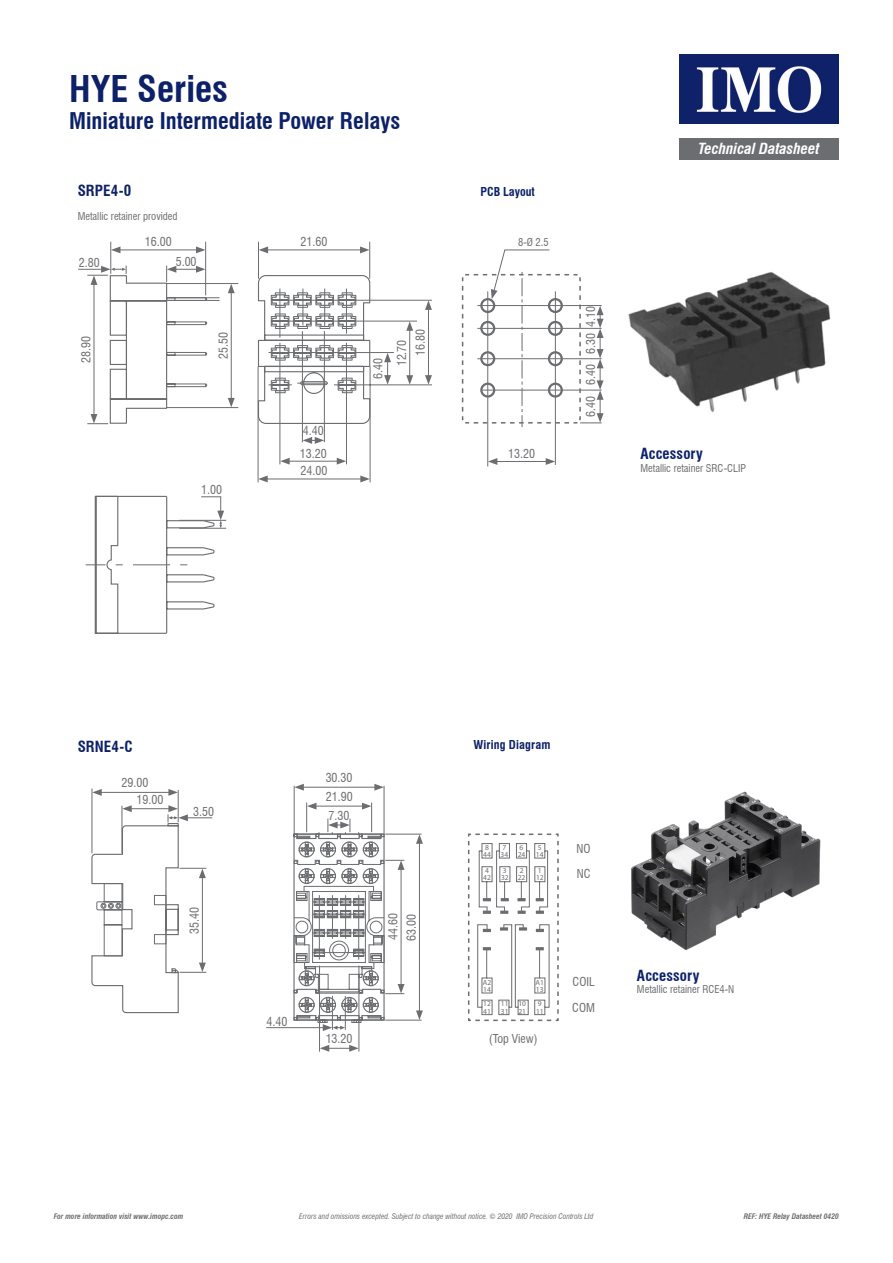
<style>
.page{position:relative;width:893px;height:1263px;background:#fff}
.page>*{position:absolute;margin:0;border:0;box-sizing:border-box;transform-origin:0 0}
.t1{font:700 condensed 36px "Swiss 721 BT";color:#0d2169}
.t2{font:700 condensed 22.5px "Swiss 721 BT";color:#0d2169}
.t3{font:700 condensed 15px "Swiss 721 BT";letter-spacing:.01em;color:#0d2169}
.t4{font:italic 700 condensed 15px "Swiss 721 BT";color:#fff}
.t5{font:condensed 12px "Swiss 721 BT";color:#6c6d70}
.t6{font:700 condensed 12px "Swiss 721 BT";letter-spacing:.01em;color:#0d2169}
.t7{font:condensed 10.5px "Swiss 721 BT";color:#6c6d70}
.t8{font:italic condensed 7.5px "Swiss 721 BT";color:#6c6d70}
.t9{font:italic 700 condensed 7.5px "Swiss 721 BT";color:#6c6d70}
.t10{font:7.5px/7.5px "Myriad Pro";color:#6c6d70}
</style>
<div class="page">
<img style="left:628px;top:272px;width:203px;height:141px">
<hr style="left:231px;top:291px;width:1px;height:109px;background:#6c6d70">
<svg style="left:228px;top:398px;width:7px;height:9px"></svg>
<svg style="left:228px;top:284px;width:7px;height:9px"></svg>
<hr style="left:118px;top:250px;width:80px;height:1px;background:#6c6d70">
<svg style="left:112px;top:246px;width:8px;height:7px"></svg>
<svg style="left:196px;top:246px;width:9px;height:7px"></svg>
<hr style="left:167px;top:283px;width:71px;height:1px;background:#6c6d70">
<hr style="left:167px;top:407px;width:71px;height:1px;background:#6c6d70">
<hr style="left:167px;top:300px;width:53px;height:1px;background:#6c6d70">
<hr style="left:167px;top:297px;width:53px;height:1px;background:#6c6d70">
<hr style="left:111px;top:242px;width:1px;height:32px;background:#6c6d70">
<hr style="left:205px;top:242px;width:1px;height:53px;background:#6c6d70">
<svg style="left:78px;top:266px;width:129px;height:158px"></svg>
<hr style="left:428px;top:307px;width:1px;height:70px;background:#6c6d70">
<svg style="left:425px;top:375px;width:7px;height:10px"></svg>
<svg style="left:425px;top:301px;width:7px;height:9px"></svg>
<hr style="left:409px;top:328px;width:1px;height:50px;background:#6c6d70">
<svg style="left:406px;top:375px;width:7px;height:10px"></svg>
<svg style="left:406px;top:322px;width:7px;height:9px"></svg>
<svg style="left:384px;top:353px;width:7px;height:32px"></svg>
<svg style="left:303px;top:437px;width:21px;height:7px"></svg>
<hr style="left:287px;top:461px;width:52px;height:1px;background:#6c6d70">
<svg style="left:280px;top:458px;width:10px;height:7px"></svg>
<svg style="left:337px;top:458px;width:9px;height:7px"></svg>
<hr style="left:265px;top:479px;width:98px;height:1px;background:#6c6d70">
<svg style="left:259px;top:475px;width:9px;height:7px"></svg>
<svg style="left:360px;top:475px;width:10px;height:7px"></svg>
<hr style="left:266px;top:250px;width:96px;height:1px;background:#6c6d70">
<svg style="left:259px;top:246px;width:9px;height:7px"></svg>
<svg style="left:360px;top:246px;width:9px;height:7px"></svg>
<hr style="left:268px;top:352px;width:126px;height:1px;background:#6c6d70">
<svg style="left:257px;top:274px;width:114px;height:150px"></svg>
<hr style="left:297px;top:383px;width:31px;height:1px;background:#6c6d70">
<hr style="left:271px;top:321px;width:146px;height:1px;background:#6c6d70">
<hr style="left:271px;top:300px;width:161px;height:1px;background:#6c6d70">
<hr style="left:334px;top:385px;width:98px;height:1px;background:#6c6d70">
<hr style="left:258px;top:242px;width:1px;height:37px;background:#6c6d70">
<hr style="left:280px;top:289px;width:1px;height:49px;background:#6c6d70">
<hr style="left:346px;top:289px;width:1px;height:45px;background:#6c6d70">
<hr style="left:324px;top:289px;width:1px;height:37px;background:#6c6d70">
<hr style="left:303px;top:289px;width:1px;height:36px;background:#6c6d70">
<hr style="left:369px;top:242px;width:1px;height:37px;background:#6c6d70">
<hr style="left:324px;top:331px;width:1px;height:111px;background:#6c6d70">
<hr style="left:302px;top:331px;width:1px;height:111px;background:#6c6d70">
<hr style="left:280px;top:343px;width:1px;height:121px;background:#6c6d70">
<hr style="left:346px;top:343px;width:1px;height:121px;background:#6c6d70">
<hr style="left:258px;top:366px;width:1px;height:116px;background:#6c6d70">
<hr style="left:370px;top:366px;width:1px;height:116px;background:#6c6d70">
<hr style="left:179px;top:520px;width:47px;height:1px;background:#6c6d70">
<hr style="left:179px;top:528px;width:47px;height:1px;background:#6c6d70">
<hr style="left:495px;top:461px;width:53px;height:1px;background:#6c6d70">
<svg style="left:488px;top:458px;width:9px;height:7px"></svg>
<svg style="left:546px;top:458px;width:9px;height:7px"></svg>
<hr style="left:555px;top:291px;width:1px;height:174px;background:#6c6d70">
<hr style="left:487px;top:291px;width:1px;height:175px;background:#6c6d70">
<svg style="left:461px;top:249px;width:143px;height:178px"></svg>
<img style="left:631px;top:791px;width:190px;height:160px">
<svg style="left:86px;top:495px;width:138px;height:519px"></svg>
<hr style="left:419px;top:841px;width:1px;height:172px;background:#6c6d70">
<svg style="left:416px;top:1010px;width:7px;height:10px"></svg>
<svg style="left:416px;top:835px;width:7px;height:9px"></svg>
<svg style="left:320px;top:1045px;width:39px;height:7px"></svg>
<hr style="left:314px;top:806px;width:50px;height:1px;background:#6c6d70">
<svg style="left:307px;top:803px;width:9px;height:6px"></svg>
<svg style="left:362px;top:803px;width:9px;height:6px"></svg>
<hr style="left:301px;top:787px;width:76px;height:1px;background:#6c6d70">
<svg style="left:294px;top:784px;width:10px;height:7px"></svg>
<svg style="left:374px;top:784px;width:10px;height:7px"></svg>
<hr style="left:294px;top:786px;width:1px;height:48px;background:#6c6d70">
<hr style="left:306px;top:802px;width:1px;height:30px;background:#6c6d70">
<hr style="left:371px;top:802px;width:1px;height:30px;background:#6c6d70">
<hr style="left:384px;top:786px;width:1px;height:48px;background:#6c6d70">
<hr style="left:385px;top:834px;width:37px;height:1px;background:#6c6d70">
<hr style="left:385px;top:1020px;width:37px;height:1px;background:#6c6d70">
<hr style="left:319px;top:965px;width:1px;height:86px;background:#6c6d70">
<hr style="left:359px;top:965px;width:1px;height:86px;background:#6c6d70">
<hr style="left:266px;top:1027px;width:59px;height:1px;background:#6c6d70">
<svg style="left:293px;top:818px;width:112px;height:213px"></svg>
<svg style="left:468px;top:833px;width:91px;height:189px"></svg>
<img style="left:679px;top:54px;width:160px;height:69px">
<div style="left:679px;top:138px;width:160px;height:21px;background:#6c6d70"></div>
<p class="t1" style="left:69px;top:67px;width:160px">HYE Series</p>
<p class="t2" style="left:69px;top:107px;width:333px">Miniature Intermediate Power Relays</p>
<p class="t3" style="left:78px;top:181px;width:55px">SRPE4-0</p>
<p class="t6" style="left:481px;top:184px;width:56px">PCB Layout</p>
<p class="t7" style="left:78px;top:210px;width:101px">Metallic retainer provided</p>
<p class="t5" style="left:79px;top:256px;width:22px">2.80</p>
<p class="t5" style="left:145px;top:235px;width:28px">16.00</p>
<p class="t5" style="left:176px;top:254px;width:22px">5.00</p>
<p class="t5" style="left:79px;top:363px;width:28px;rotate:-90deg">28.90</p>
<p class="t5" style="left:216px;top:359px;width:28px;rotate:-90deg">25.50</p>
<p class="t5" style="left:201px;top:482px;width:22px">1.00</p>
<p class="t5" style="left:301px;top:235px;width:28px">21.60</p>
<p class="t5" style="left:303px;top:424px;width:22px">4.40</p>
<p class="t5" style="left:300px;top:446px;width:28px">13.20</p>
<p class="t5" style="left:301px;top:464px;width:28px">24.00</p>
<p class="t5" style="left:371px;top:379px;width:22px;rotate:-90deg">6.40</p>
<p class="t5" style="left:395px;top:366px;width:28px;rotate:-90deg">12.70</p>
<p class="t5" style="left:413px;top:356px;width:28px;rotate:-90deg">16.80</p>
<p class="t7" style="left:518px;top:236px;width:32px">8-Ø 2.5</p>
<p class="t5" style="left:508px;top:446px;width:28px">13.20</p>
<p class="t5" style="left:583px;top:327px;width:22px;rotate:-90deg">4.10</p>
<p class="t5" style="left:583px;top:354px;width:22px;rotate:-90deg">6.30</p>
<p class="t5" style="left:583px;top:385px;width:22px;rotate:-90deg">6.40</p>
<p class="t5" style="left:583px;top:417px;width:22px;rotate:-90deg">6.40</p>
<p class="t4" style="left:698px;top:139px;width:123px">Technical Datasheet</p>
<p class="t3" style="left:640px;top:445px;width:64px">Accessory</p>
<p class="t7" style="left:640px;top:462px;width:107px">Metallic retainer SRC-CLIP</p>
<p class="t3" style="left:78px;top:737px;width:57px">SRNE4-C</p>
<p class="t6" style="left:473px;top:738px;width:78px">Wiring Diagram</p>
<p class="t5" style="left:122px;top:776px;width:28px">29.00</p>
<p class="t5" style="left:137px;top:792px;width:28px">19.00</p>
<p class="t5" style="left:193px;top:804px;width:22px">3.50</p>
<p class="t5" style="left:187px;top:934px;width:28px;rotate:-90deg">35.40</p>
<p class="t5" style="left:266px;top:1014px;width:22px">4.40</p>
<p class="t5" style="left:326px;top:770px;width:28px">30.30</p>
<p class="t5" style="left:326px;top:789px;width:28px">21.90</p>
<p class="t5" style="left:328px;top:808px;width:22px">7.30</p>
<p class="t5" style="left:386px;top:940px;width:28px;rotate:-90deg">44.60</p>
<p class="t5" style="left:404px;top:940px;width:28px;rotate:-90deg">63.00</p>
<p class="t5" style="left:326px;top:1032px;width:28px">13.20</p>
<p class="t10" style="left:483px;top:843px;width:9px">8<br>44</p>
<p class="t10" style="left:536px;top:843px;width:9px">5<br>14</p>
<p class="t10" style="left:483px;top:866px;width:9px">4<br>42</p>
<p class="t10" style="left:536px;top:866px;width:9px">1<br>12</p>
<p class="t10" style="left:518px;top:843px;width:9px">6<br>24</p>
<p class="t10" style="left:501px;top:843px;width:9px">7<br>34</p>
<p class="t10" style="left:501px;top:866px;width:9px">3<br>32</p>
<p class="t10" style="left:518px;top:866px;width:9px">2<br>22</p>
<p class="t10" style="left:483px;top:978px;width:10px">A2<br>14</p>
<p class="t10" style="left:536px;top:978px;width:10px">A1<br>13</p>
<p class="t10" style="left:501px;top:1000px;width:9px">11<br>31</p>
<p class="t10" style="left:518px;top:1000px;width:9px">10<br>21</p>
<p class="t10" style="left:483px;top:1000px;width:9px">12<br>41</p>
<p class="t10" style="left:536px;top:1000px;width:9px">9<br>11</p>
<p class="t5" style="left:489px;top:1031px;width:50px">(Top View)</p>
<p class="t5" style="left:577px;top:841px;width:15px">NO</p>
<p class="t5" style="left:577px;top:866px;width:15px">NC</p>
<p class="t5" style="left:573px;top:975px;width:24px">COIL</p>
<p class="t5" style="left:572px;top:1000px;width:24px">COM</p>
<p class="t3" style="left:637px;top:966px;width:64px">Accessory</p>
<p class="t7" style="left:637px;top:983px;width:99px">Metallic retainer RCE4-N</p>
<p class="t9" style="left:54px;top:1212px;width:131px">For more information visit www.imopc.com</p>
<p class="t8" style="left:299px;top:1212px;width:296px">Errors and omissions excepted. Subject to change without notice. © 2020 IMO Precision Controls Ltd</p>
<p class="t9" style="left:744px;top:1212px;width:97px">REF: HYE Relay Datasheet 0420</p>
</div>
